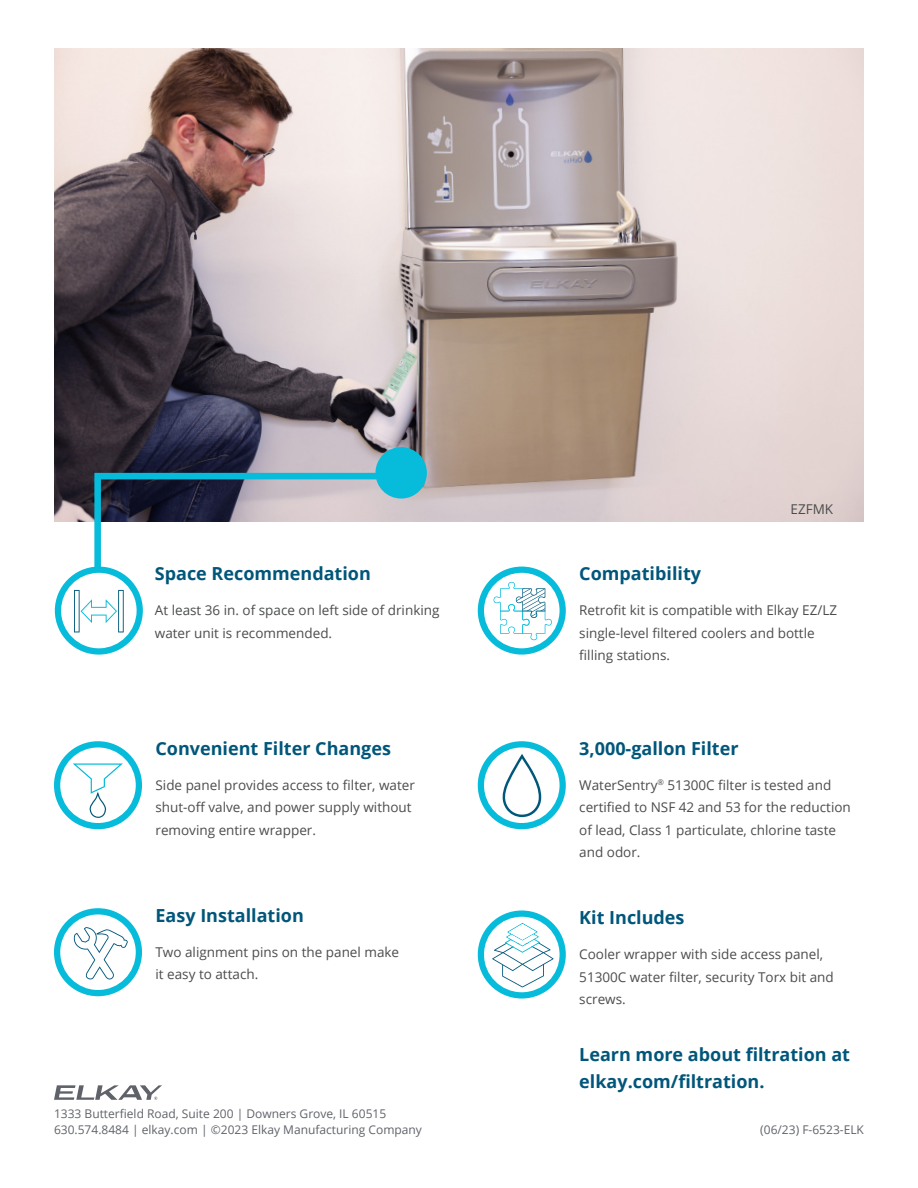
<style>
.page{position:relative;width:918px;height:1188px;background:#fff}
.page>*{position:absolute;margin:0;border:0;box-sizing:border-box;transform-origin:0 0}
.back_page_subhead{font:700 18px/27px "Open Sans";color:#00567a}
.back_page_body_copy{font:13.5px/22.5px "Open Sans";color:#4b4c4d}
.t1{font:12px "Open Sans";color:#5f6369}
</style>
<div class="page">
<svg style="left:54px;top:1085px;width:108px;height:15px"></svg>
<img style="left:54px;top:49px;width:810px;height:473px">
<div style="left:375px;top:447px;width:52px;height:52px;background:#07bbda;border-radius:50%"></div>
<div style="left:54px;top:741px;width:88px;height:88px;background:#07bbda;border-radius:50%"></div>
<div style="left:60px;top:747px;width:76px;height:76px;background:#fff;border-radius:50%"></div>
<div style="left:478px;top:567px;width:88px;height:88px;background:#07bbda;border-radius:50%"></div>
<div style="left:484px;top:573px;width:76px;height:75px;background:#fff;border-radius:50%"></div>
<div style="left:478px;top:741px;width:88px;height:88px;background:#07bbda;border-radius:50%"></div>
<div style="left:484px;top:747px;width:76px;height:76px;background:#fff;border-radius:50%"></div>
<div style="left:54px;top:908px;width:88px;height:88px;background:#07bbda;border-radius:50%"></div>
<div style="left:60px;top:914px;width:76px;height:76px;background:#fff;border-radius:50%"></div>
<svg style="left:478px;top:910px;width:88px;height:89px"></svg>
<div style="left:484px;top:917px;width:76px;height:75px;background:#fff;border-radius:50%"></div>
<svg style="left:74px;top:927px;width:54px;height:53px"></svg>
<svg style="left:73px;top:763px;width:50px;height:55px"></svg>
<svg style="left:55px;top:470px;width:337px;height:185px"></svg>
<svg style="left:501px;top:754px;width:40px;height:63px"></svg>
<svg style="left:494px;top:582px;width:58px;height:58px"></svg>
<svg style="left:492px;top:923px;width:62px;height:64px"></svg>
<p class="back_page_subhead" style="left:155px;top:560px;width:218px">Space Recommendation</p>
<p class="back_page_body_copy" style="left:155px;top:599px;width:286px">At least 36 in. of space on left side of drinking water unit is recommended.</p>
<p class="back_page_subhead" style="left:156px;top:735px;width:237px">Convenient Filter Changes</p>
<p class="back_page_body_copy" style="left:156px;top:773px;width:261px">Side panel provides access to filter, water shut-off valve, and power supply without removing entire wrapper.</p>
<p class="back_page_subhead" style="left:156px;top:902px;width:150px">Easy Installation</p>
<p class="back_page_body_copy" style="left:156px;top:940px;width:245px">Two alignment pins on the panel make it easy to attach.</p>
<p class="back_page_body_copy" style="left:791px;top:497px;width:44px">EZFMK</p>
<p class="back_page_subhead" style="left:579px;top:560px;width:123px">Compatibility</p>
<p class="back_page_body_copy" style="left:579px;top:599px;width:259px">Retrofit kit is compatible with Elkay EZ/LZ single-level filtered coolers and bottle filling stations.</p>
<p class="back_page_subhead" style="left:579px;top:735px;width:161px">3,000-gallon Filter</p>
<p class="back_page_body_copy" style="left:579px;top:773px;width:273px">WaterSentry<sup>®</sup> 51300C filter is tested and certified to NSF 42 and 53 for the reduction of lead, Class 1 particulate, chlorine taste and odor.</p>
<p class="back_page_subhead" style="left:579px;top:904px;width:107px">Kit Includes</p>
<p class="back_page_body_copy" style="left:579px;top:943px;width:256px">Cooler wrapper with side access panel,<br>51300C water filter, security Torx bit and screws.</p>
<p class="back_page_subhead" style="left:579px;top:1040px;width:272px">Learn more about filtration at elkay.com/filtration.</p>
<p class="t1" style="left:54px;top:1105px;width:334px">1333 Butterfield Road, Suite 200 | Downers Grove, IL 60515</p>
<p class="t1" style="left:54px;top:1122px;width:369px">630.574.8484 | elkay.com | ©2023 Elkay Manufacturing Company</p>
<p class="t1" style="left:760px;top:1121px;width:105px">(06/23) F-6523-ELK</p>
</div>
